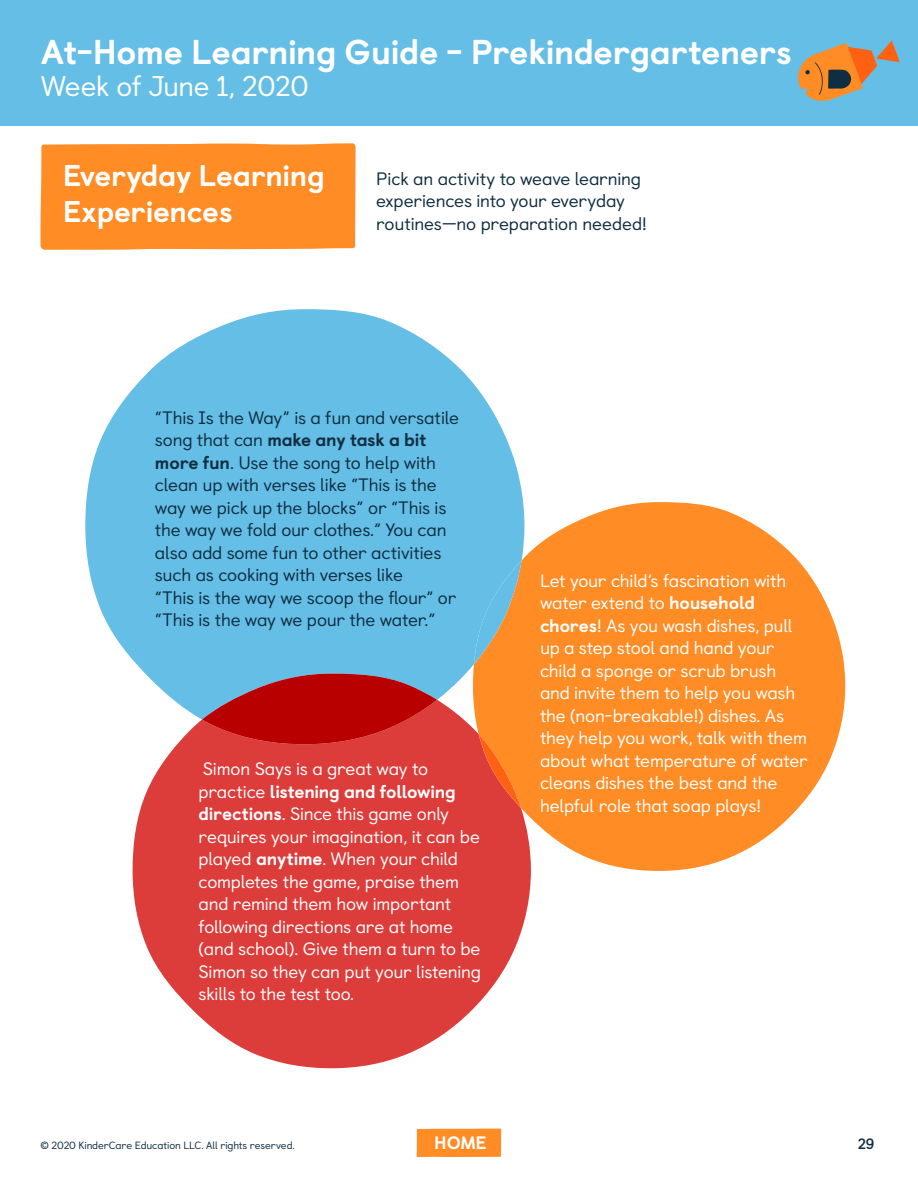
<style>
.page{position:relative;width:918px;height:1188px;background:#fff}
.page>*{position:absolute;margin:0;border:0;box-sizing:border-box;transform-origin:0 0}
.t1{font:800 34.5px "Castledown";letter-spacing:-.01em;color:#fff}
.t2{font:800 30px/36px "Castledown";letter-spacing:-.01em;color:#fff}
.t3{font:28.5px "Castledown";letter-spacing:-.015em;color:#fff}
.t4{font:18px/22.5px "Castledown";letter-spacing:-.015em;color:#fff}
.t5{font:18px/22.5px "Castledown";letter-spacing:-.015em;color:#102e41}
.t6{font:800 18px "Castledown";color:#fff}
.t7{font:700 15px "Castledown";color:#102e41}
.t8{font:10.5px "Castledown";letter-spacing:-.01em;color:#102e41}
.s1{font-weight:800}
</style>
<div class="page">
<div style="left:417px;top:1129px;width:84px;height:28px;background:#ff8c24"></div>
<div style="left:0;top:0;width:918px;height:125px;background:#64bee6"></div>
<svg style="left:798px;top:40px;width:102px;height:61px"></svg>
<svg style="left:85px;top:309px;width:438px;height:391px;fill:#64bee6"></svg>
<svg style="left:473px;top:502px;width:372px;height:369px;background:#fa9e4a"></svg>
<svg style="left:474px;top:560px;width:48px;height:104px;background:#9fab9d"></svg>
<svg style="left:133px;top:700px;width:398px;height:368px;fill:#dc3c3a"></svg>
<svg style="left:202px;top:674px;width:235px;height:70px;background:#b1282e"></svg>
<svg style="left:479px;top:734px;width:42px;height:74px;background:#f1662b"></svg>
<div style="left:40px;top:143px;width:316px;height:107px;background:#ff8c24"></div>
<h1 class="t1" style="left:41px;top:24px;width:752px">At-Home Learning Guide - Prekindergarteners</h1>
<h3 class="t3" style="left:41px;top:63px;width:269px">Week of June 1, 2020</h3>
<h2 class="t2" style="left:63px;top:155px;width:263px">Everyday Learning<br>Experiences</h2>
<p class="t5" style="left:376px;top:165px;width:272px">Pick an activity to weave learning experiences into your everyday routines—no preparation needed!</p>
<p class="t5" style="left:155px;top:405px;width:306px">“This Is the Way” is a fun and versatile song that can <span class="s1">make any task a bit more fun</span>. Use the song to help with clean up with verses like “This is the way we pick up the blocks” or “This is the way we fold our clothes.” You can also add some fun to other activities such as cooking with verses like<br>“This is the way we scoop the flour” or “This is the way we pour the water.”</p>
<p class="t4" style="left:199px;top:756px;width:284px">Simon Says is a great way to practice <span class="s1">listening and following directions</span>. Since this game only requires your imagination, it can be played <span class="s1">anytime</span>. When your child completes the game, praise them and remind them how important following directions are at home (and school). Give them a turn to be<br>Simon so they can put your listening skills to the test too.</p>
<p class="t4" style="left:540px;top:568px;width:269px">Let your child’s fascination with water extend to <span class="s1">household chores</span>! As you wash dishes, pull up a step stool and hand your child a sponge or scrub brush and invite them to help you wash the (non-breakable!) dishes. As they help you work, talk with them about what temperature of water cleans dishes the best and the helpful role that soap plays!</p>
<p class="t8" style="left:40px;top:1137px;width:256px">© 2020 KinderCare Education LLC. All rights reserved.</p>
<p class="t6" style="left:434px;top:1128px;width:54px">HOME</p>
<p class="t7" style="left:858px;top:1132px;width:18px">29</p>
</div>
